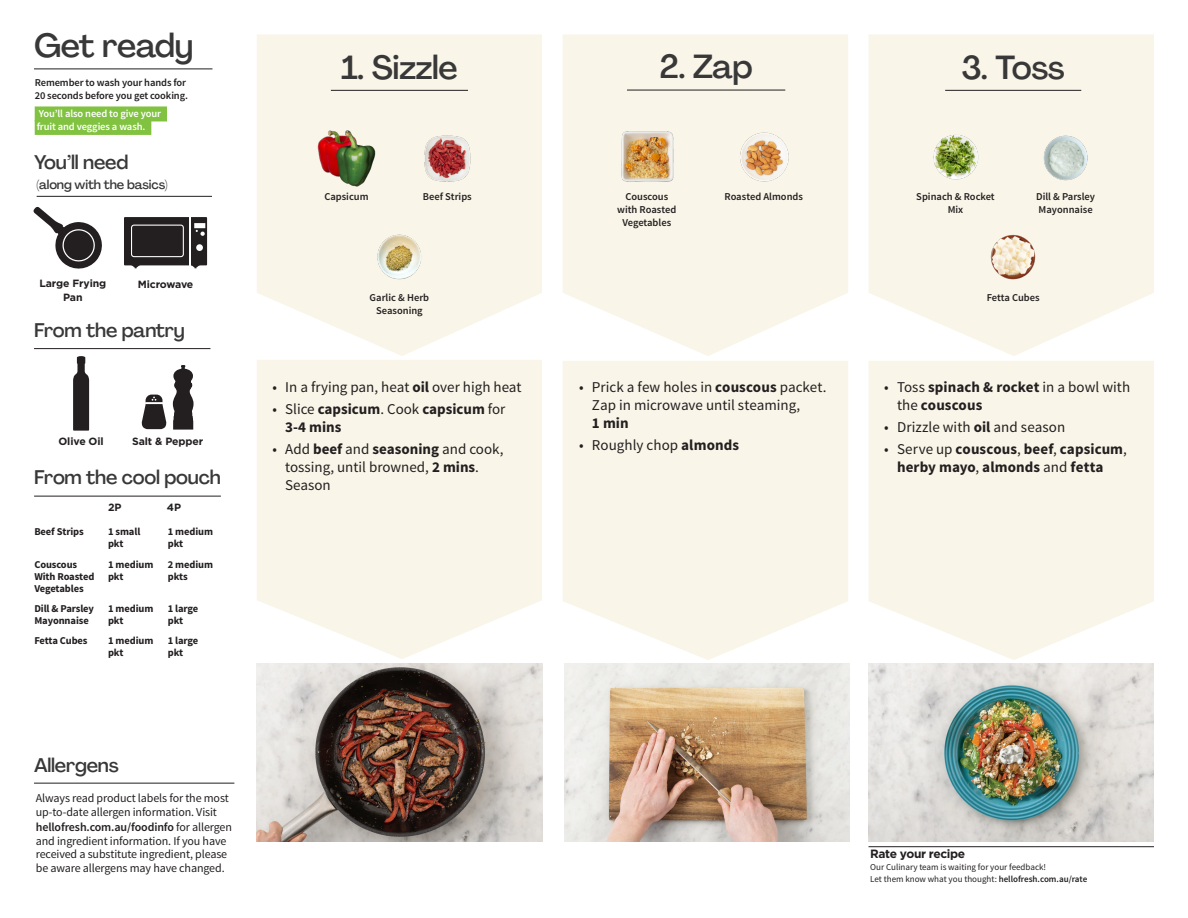
<style>
.page{position:relative;width:1188px;height:918px;background:#fff}
.page>*{position:absolute;margin:0;border:0;box-sizing:border-box;transform-origin:0 0}
.Header_Back{font:500 33px "Agrandir";letter-spacing:-.01em;color:#383839}
.Header_Back-2{font:500 19.5px "Agrandir";letter-spacing:-.01em;color:#383839}
.t1{font:15px/18px "Source Sans Pro";color:#231f20}
.t2{font:700 15px/18px "Source Sans Pro";letter-spacing:.005em;color:#231f20}
.Header_Back-3{font:500 12.75px "Agrandir";letter-spacing:-.01em;color:#383839}
._00_Basic{font:12px/13.5px "Source Sans Pro";letter-spacing:-.01em;color:#231f20}
._24_Before_start_Tit{font:700 12px "Gotham";letter-spacing:-.03em;color:#231f20}
._06_Before_Start{font:600 10.5px/12.6px "Source Sans Pro";color:#231f20}
.Header_Back-4{font:700 10.5px/12px "Source Sans Pro";letter-spacing:-.01em;color:#231f20}
.Header_Back-5{font:700 10.5px/14.4px "Gotham";letter-spacing:-.01em;color:#231f20;text-align:center}
._06_Before_Start-2{font:600 10.5px/13.5px "Source Sans Pro";letter-spacing:-.01em;color:#fff}
._23_Small_text_Socia{font:9px "Source Sans Pro";color:#231f20}
.s1{font-weight:600}
.s2{font-weight:700}
.s3{font-weight:400}
</style>
<div class="page">
<svg style="left:869px;top:34px;width:285px;height:322px;background:#f9f6ea"></svg>
<svg style="left:257px;top:34px;width:285px;height:322px;background:#f9f6ea"></svg>
<svg style="left:563px;top:34px;width:285px;height:322px;background:#f9f5ea"></svg>
<hr style="left:34px;top:69px;width:178px;height:1px;background:#231f20">
<div style="left:35px;top:106px;width:132px;height:15px;background:#81c340"></div>
<div style="left:35px;top:120px;width:116px;height:15px;background:#81c340"></div>
<hr style="left:34px;top:783px;width:200px;height:1px;background:#231f20">
<hr style="left:34px;top:348px;width:176px;height:1px;background:#231f20">
<hr style="left:37px;top:196px;width:175px;height:1px;background:#231f20">
<hr style="left:34px;top:496px;width:187px;height:1px;background:#231f20">
<hr style="left:869px;top:846px;width:285px;height:1px;background:#231f20">
<svg style="left:257px;top:360px;width:285px;height:299px;background:#f9f5ea"></svg>
<svg style="left:563px;top:361px;width:285px;height:299px;background:#f9f5ea"></svg>
<svg style="left:869px;top:361px;width:285px;height:299px;background:#f9f5ea"></svg>
<svg style="left:73px;top:356px;width:16px;height:75px"></svg>
<svg style="left:141px;top:365px;width:53px;height:65px"></svg>
<svg style="left:34px;top:207px;width:68px;height:62px"></svg>
<hr style="left:627px;top:90px;width:158px;height:1px;background:#231f20">
<hr style="left:945px;top:90px;width:136px;height:1px;background:#231f20">
<hr style="left:331px;top:90px;width:137px;height:1px;background:#231f20">
<img style="left:622px;top:131px;width:51px;height:51px">
<img style="left:984px;top:229px;width:58px;height:56px">
<img style="left:370px;top:229px;width:59px;height:56px">
<img style="left:926px;top:129px;width:59px;height:56px">
<img style="left:735px;top:129px;width:58px;height:56px">
<img style="left:1038px;top:129px;width:56px;height:58px">
<img style="left:418px;top:129px;width:58px;height:59px">
<img style="left:317px;top:129px;width:59px;height:59px">
<svg style="left:124px;top:217px;width:83px;height:51px;background:#3e3b3c"></svg>
<hr style="left:189px;top:216px;width:1px;height:51px;background:#fff">
<img style="left:257px;top:663px;width:285px;height:178px">
<img style="left:564px;top:663px;width:286px;height:178px">
<img style="left:869px;top:663px;width:285px;height:178px">
<p class="Header_Back" style="left:34px;top:25px;width:161px">Get ready</p>
<p class="_06_Before_Start" style="left:35px;top:76px;width:155px;line-height:13.5px">Remember to wash your hands for<br>20 seconds before you get cooking.</p>
<p class="_06_Before_Start-2" style="left:37px;top:107px;width:126px">You’ll also need to give your fruit and veggies a wash.</p>
<p class="Header_Back-2" style="left:34px;top:150px;width:96px">You’ll need</p>
<p class="Header_Back-3" style="left:37px;top:177px;width:132px">(along with the basics)</p>
<p class="Header_Back-5" style="left:39px;top:276px;width:68px">Large Frying<br>Pan</p>
<p class="Header_Back-5" style="left:138px;top:277px;width:57px">Microwave</p>
<p class="Header_Back-2" style="left:34px;top:318px;width:153px">From the pantry</p>
<p class="Header_Back-5" style="left:59px;top:434px;width:47px">Olive Oil</p>
<p class="Header_Back-5" style="left:132px;top:434px;width:73px">Salt &amp; Pepper</p>
<p class="Header_Back-2" style="left:34px;top:466px;width:188px">From the cool pouch</p>
<p class="Header_Back-5" style="left:108px;top:500px;width:15px">2P</p>
<p class="Header_Back-5" style="left:167px;top:500px;width:16px">4P</p>
<p class="Header_Back-4" style="left:34px;top:526px;width:51px">Beef Strips</p>
<p class="Header_Back-4" style="left:108px;top:526px;width:34px">1 small pkt</p>
<p class="Header_Back-4" style="left:168px;top:526px;width:47px">1 medium pkt</p>
<p class="Header_Back-4" style="left:34px;top:559px;width:62px">Couscous<br>With Roasted<br>Vegetables</p>
<p class="Header_Back-4" style="left:108px;top:559px;width:47px">1 medium pkt</p>
<p class="Header_Back-4" style="left:168px;top:559px;width:47px">2 medium pkts</p>
<p class="Header_Back-4" style="left:34px;top:603px;width:61px">Dill &amp; Parsley<br>Mayonnaise</p>
<p class="Header_Back-4" style="left:108px;top:603px;width:47px">1 medium pkt</p>
<p class="Header_Back-4" style="left:168px;top:603px;width:32px">1 large pkt</p>
<p class="Header_Back-4" style="left:34px;top:635px;width:55px">Fetta Cubes</p>
<p class="Header_Back-4" style="left:108px;top:635px;width:47px">1 medium pkt</p>
<p class="Header_Back-4" style="left:168px;top:635px;width:32px">1 large pkt</p>
<p class="Header_Back-2" style="left:34px;top:753px;width:86px">Allergens</p>
<p class="_00_Basic" style="left:36px;top:792px;width:195px">Always read product labels for the most up-to-date allergen information. Visit</p>
<p class="_00_Basic" style="left:36px;top:821px;width:198px"><span class="s1">hellofresh.com.au/foodinfo</span> for allergen and ingredient information. If you have received a substitute ingredient, please be aware allergens may have changed.</p>
<p class="Header_Back" style="left:341px;top:47px;width:118px">1. Sizzle</p>
<p class="Header_Back" style="left:659px;top:46px;width:95px">2. Zap</p>
<p class="Header_Back" style="left:962px;top:47px;width:105px">3. Toss</p>
<p class="_06_Before_Start" style="left:324px;top:191px;width:46px">Capsicum</p>
<p class="_06_Before_Start" style="left:423px;top:191px;width:50px">Beef Strips</p>
<p class="_06_Before_Start" style="left:617px;top:191px;width:61px;text-align:center">Couscous with Roasted<br>Vegetables</p>
<p class="_06_Before_Start" style="left:725px;top:191px;width:80px">Roasted Almonds</p>
<p class="_06_Before_Start" style="left:1036px;top:191px;width:61px">Dill &amp; Parsley<br>Mayonnaise</p>
<p class="_06_Before_Start" style="left:916px;top:191px;width:80px;text-align:center">Spinach &amp; Rocket<br>Mix</p>
<p class="_06_Before_Start" style="left:370px;top:291px;width:61px">Garlic &amp; Herb</p>
<p class="_06_Before_Start" style="left:987px;top:291px;width:54px">Fetta Cubes</p>
<p class="_06_Before_Start" style="left:376px;top:304px;width:48px">Seasoning</p>
<p class="t1" style="left:273px;top:378px;width:251px">• In a frying pan, heat <span class="s2">oil</span> over high heat</p>
<p class="t2" style="left:285px;top:401px;width:222px;text-indent:-13px"><span class="s3">• Slice</span> capsicum<span class="s3">. Cook</span> capsicum <span class="s3">for<br></span>3-4 mins</p>
<p class="t1" style="left:285px;top:440px;width:220px;text-indent:-13px">• Add <span class="s2">beef</span> and <span class="s2">seasoning</span> and cook, tossing, until browned, <span class="s2">2 mins</span>.<br>Season</p>
<p class="t1" style="left:592px;top:378px;width:236px;text-indent:-13px">• Prick a few holes in <span class="s2">couscous</span> packet.<br>Zap in microwave until steaming,<br><span class="s2">1 min</span></p>
<p class="t1" style="left:579px;top:436px;width:162px">• Roughly chop <span class="s2">almonds</span></p>
<p class="t2" style="left:897px;top:378px;width:235px;text-indent:-13px"><span class="s3">• Toss</span> spinach &amp; rocket <span class="s3">in a bowl with the</span> couscous</p>
<p class="t1" style="left:884px;top:418px;width:182px">• Drizzle with <span class="s2">oil</span> and season</p>
<p class="t2" style="left:897px;top:441px;width:231px;text-indent:-13px"><span class="s3">• Serve up</span> couscous<span class="s3">,</span> beef<span class="s3">,</span> capsicum<span class="s3">, </span>herby mayo<span class="s3">,</span> almonds <span class="s3">and</span> fetta</p>
<p class="_24_Before_start_Tit" style="left:870px;top:846px;width:96px">Rate your recipe</p>
<p class="_23_Small_text_Socia" style="left:870px;top:862px;width:177px">Our Culinary team is waiting for your feedback!</p>
<p class="_23_Small_text_Socia" style="left:870px;top:874px;width:219px">Let them know what you thought: <span class="s1">hellofresh.com.au/rate</span></p>
</div>
